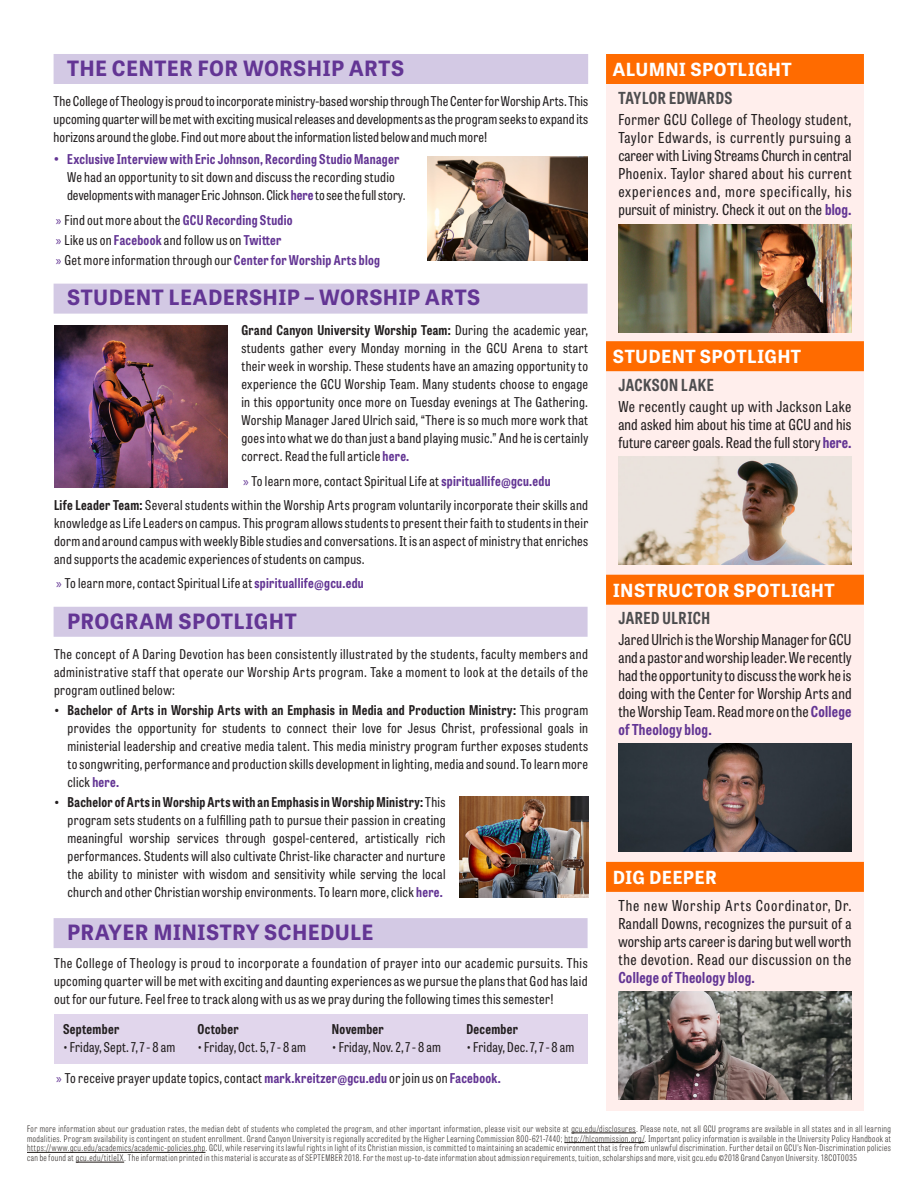
<style>
.page{position:relative;width:918px;height:1188px;background:#fff}
.page>*{position:absolute;margin:0;border:0;box-sizing:border-box;transform-origin:0 0}
.Header_Light_Purple{font:700 21px "Tablet Gothic";letter-spacing:.015em;color:#633594}
.Header_Light_Purple-2{font:700 18px "Tablet Gothic";letter-spacing:.02em;color:#fff}
.Accolades_subhead{font:700 16.5px "Tablet Gothic Condensed";letter-spacing:.03em;color:#4d4d4f}
.Body_condensed{font:15px/18px "Tablet Gothic Condensed";letter-spacing:.01em;color:#231f20;text-align:justify}
.Accolades_subhead-2{font:13.5px/18px "Tablet Gothic Condensed";letter-spacing:.025em;color:#231f20;text-align:justify}
.Body_condensed-2{font:13.5px/18px "Tablet Gothic Condensed";letter-spacing:.03em;color:#231f20;text-align:justify}
.Accolades_subhead-3{font:700 13.5px "Tablet Gothic Condensed";letter-spacing:.025em;color:#231f20}
.t1{font:100 9px/9.8px "Tablet Gothic Compressed";letter-spacing:.055em;color:#1d1714;text-align:justify}
.s1{font-weight:700;font-size:15px;color:#633594}
.s2{font-weight:700;color:#633594}
.s3{font-family:"Myriad Pro";color:#633594}
.s4{font-weight:700}
</style>
<div class="page">
<div style="left:54px;top:1014px;width:534px;height:50px;background:#e1d6ec"></div>
<div style="left:606px;top:54px;width:258px;height:1057px;background:#ffeeeb"></div>
<div style="left:606px;top:862px;width:258px;height:30px;background:#ff6b00"></div>
<div style="left:54px;top:918px;width:534px;height:30px;background:#d3c9e4"></div>
<div style="left:54px;top:284px;width:534px;height:30px;background:#d3c9e4"></div>
<div style="left:54px;top:54px;width:534px;height:30px;background:#d3c9e4"></div>
<div style="left:606px;top:341px;width:258px;height:30px;background:#ff6b00"></div>
<img style="left:618px;top:457px;width:234px;height:108px">
<div style="left:606px;top:54px;width:258px;height:30px;background:#ff6b00"></div>
<img style="left:618px;top:224px;width:234px;height:108px">
<div style="left:606px;top:575px;width:258px;height:30px;background:#ff6b00"></div>
<img style="left:618px;top:743px;width:234px;height:108px">
<img style="left:618px;top:992px;width:234px;height:108px">
<hr style="left:571px;top:1133px;width:65px;height:1px;background:#1d1714">
<hr style="left:564px;top:1142px;width:80px;height:1px;background:#1d1714">
<hr style="left:27px;top:1152px;width:178px;height:1px;background:#1d1714">
<hr style="left:76px;top:1162px;width:48px;height:1px;background:#1d1714">
<img style="left:427px;top:157px;width:161px;height:104px">
<img style="left:54px;top:325px;width:174px;height:163px">
<div style="left:54px;top:607px;width:534px;height:30px;background:#d3c9e4"></div>
<img style="left:459px;top:796px;width:129px;height:101px">
<p class="Header_Light_Purple" style="left:67px;top:53px;width:339px">THE CENTER FOR WORSHIP ARTS</p>
<p class="Accolades_subhead-2" style="left:54px;top:91px;width:536px">The College of Theology is proud to incorporate ministry-based worship through The Center for Worship Arts. This upcoming quarter will be met with exciting musical releases and developments as the program seeks to expand its horizons around the globe. Find out more about the information listed below and much more!</p>
<p class="Accolades_subhead-2" style="left:67px;top:150px;width:340px;text-align:left;text-indent:-14px"><span class="s1">•</span> <span class="s2">Exclusive Interview with Eric Johnson, Recording Studio Manager<br></span>We had an opportunity to sit down and discuss the recording studio developments with manager Eric Johnson. Click <span class="s2">here</span> to see the full story.</p>
<p class="Accolades_subhead-2" style="left:56px;top:211px;width:238px"><span class="s3">»</span> Find out more about the <span class="s2">GCU Recording Studio</span></p>
<p class="Accolades_subhead-2" style="left:56px;top:231px;width:227px"><span class="s3">»</span> Like us on <span class="s2">Facebook</span> and follow us on <span class="s2">Twitter</span></p>
<p class="Accolades_subhead-2" style="left:56px;top:251px;width:326px"><span class="s3">»</span> Get more information through our <span class="s2">Center for Worship Arts blog</span></p>
<p class="Header_Light_Purple" style="left:67px;top:283px;width:415px">STUDENT LEADERSHIP – WORSHIP ARTS</p>
<p class="Accolades_subhead-2" style="left:241px;top:321px;width:348px"><span class="s4">Grand Canyon University Worship Team:</span> During the academic year, students gather every Monday morning in the GCU Arena to start their week in worship. These students have an amazing opportunity to experience the GCU Worship Team. Many students choose to engage in this opportunity once more on Tuesday evenings at The Gathering.<br>Worship Manager Jared Ulrich said, “There is so much more work that goes into what we do than just a band playing music.” And he is certainly correct. Read the full article <span class="s2">here.</span></p>
<p class="Accolades_subhead-2" style="left:243px;top:472px;width:309px"><span class="s3">»</span> To learn more, contact Spiritual Life at <span class="s2">spirituallife@gcu.edu</span></p>
<p class="Accolades_subhead-2" style="left:54px;top:495px;width:536px"><span class="s4">Life Leader Team:</span> Several students within the Worship Arts program voluntarily incorporate their skills and knowledge as Life Leaders on campus. This program allows students to present their faith to students in their dorm and around campus with weekly Bible studies and conversations. It is an aspect of ministry that enriches and supports the academic experiences of students on campus.</p>
<p class="Accolades_subhead-2" style="left:56px;top:574px;width:309px"><span class="s3">»</span> To learn more, contact Spiritual Life at <span class="s2">spirituallife@gcu.edu</span></p>
<p class="Header_Light_Purple" style="left:67px;top:606px;width:231px">PROGRAM SPOTLIGHT</p>
<p class="Body_condensed-2" style="left:54px;top:644px;width:536px">The concept of A Daring Devotion has been consistently illustrated by the students, faculty members and administrative staff that operate our Worship Arts program. Take a moment to look at the details of the program outlined below:</p>
<p class="Accolades_subhead-2" style="left:68px;top:701px;width:522px;text-indent:-14px"><span class="s4">• Bachelor of Arts in Worship Arts with an Emphasis in Media and Production Ministry:</span> This program provides the opportunity for students to connect their love for Jesus Christ, professional goals in ministerial leadership and creative media talent. This media ministry program further exposes students to songwriting, performance and production skills development in lighting, media and sound. To learn more click <span class="s2">here.</span></p>
<p class="Accolades_subhead-2" style="left:68px;top:793px;width:380px;text-indent:-14px"><span class="s4">• Bachelor of Arts in Worship Arts with an Emphasis in Worship Ministry:</span> This program sets students on a fulfilling path to pursue their passion in creating meaningful worship services through gospel-centered, artistically rich performances. Students will also cultivate Christ-like character and nurture the ability to minister with wisdom and sensitivity while serving the local church and other Christian worship environments. To learn more, click <span class="s2">here.</span></p>
<p class="Header_Light_Purple" style="left:67px;top:917px;width:308px">PRAYER MINISTRY SCHEDULE</p>
<p class="Body_condensed-2" style="left:54px;top:954px;width:535px">The College of Theology is proud to incorporate a foundation of prayer into our academic pursuits. This upcoming quarter will be met with exciting and daunting experiences as we pursue the plans that God has laid out for our future. Feel free to track along with us as we pray during the following times this semester!</p>
<p class="Accolades_subhead-3" style="left:63px;top:1019px;width:58px">September</p>
<p class="Accolades_subhead-2" style="left:63px;top:1037px;width:114px">•Friday, Sept. 7, 7 - 8 am</p>
<p class="Accolades_subhead-3" style="left:198px;top:1019px;width:43px">October</p>
<p class="Accolades_subhead-2" style="left:198px;top:1037px;width:110px">•Friday, Oct. 5, 7 - 8 am</p>
<p class="Accolades_subhead-3" style="left:332px;top:1019px;width:53px">November</p>
<p class="Accolades_subhead-2" style="left:332px;top:1037px;width:110px">•Friday, Nov. 2, 7 - 8 am</p>
<p class="Accolades_subhead-3" style="left:466px;top:1019px;width:53px">December</p>
<p class="Accolades_subhead-2" style="left:466px;top:1037px;width:109px">•Friday, Dec. 7, 7 - 8 am</p>
<p class="Accolades_subhead-2" style="left:56px;top:1069px;width:446px"><span class="s3">»</span> To receive prayer update topics, contact <span class="s2">mark.kreitzer@gcu.edu</span> or join us on <span class="s2">Facebook.</span></p>
<p class="Header_Light_Purple-2" style="left:613px;top:57px;width:180px">ALUMNI SPOTLIGHT</p>
<p class="Accolades_subhead" style="left:618px;top:86px;width:116px">TAYLOR EDWARDS</p>
<p class="Body_condensed" style="left:618px;top:110px;width:235px">Former GCU College of Theology student, Taylor Edwards, is currently pursuing a career with Living Streams Church in central Phoenix. Taylor shared about his current experiences and, more specifically, his pursuit of ministry. Check it out on the <span class="s2">blog.</span></p>
<p class="Header_Light_Purple-2" style="left:613px;top:344px;width:190px">STUDENT SPOTLIGHT</p>
<p class="Accolades_subhead" style="left:618px;top:374px;width:97px">JACKSON LAKE</p>
<p class="Body_condensed" style="left:618px;top:397px;width:235px">We recently caught up with Jackson Lake and asked him about his time at GCU and his future career goals. Read the full story <span class="s2">here.</span></p>
<p class="Header_Light_Purple-2" style="left:613px;top:577px;width:223px">INSTRUCTOR SPOTLIGHT</p>
<p class="Accolades_subhead" style="left:618px;top:606px;width:93px">JARED ULRICH</p>
<p class="Body_condensed" style="left:618px;top:630px;width:235px">Jared Ulrich is the Worship Manager for GCU and a pastor and worship leader. We recently had the opportunity to discuss the work he is doing with the Center for Worship Arts and the Worship Team. Read more on the <span class="s2">College of Theology blog.</span></p>
<p class="Header_Light_Purple-2" style="left:613px;top:864px;width:105px">DIG DEEPER</p>
<p class="Body_condensed" style="left:618px;top:896px;width:235px">The new Worship Arts Coordinator, Dr.<br>Randall Downs, recognizes the pursuit of a worship arts career is daring but well worth the devotion. Read our discussion on the <span class="s2">College of Theology blog.</span></p>
<p class="t1" style="left:27px;top:1124px;width:866px">For more information about our graduation rates, the median debt of students who completed the program, and other important information, please visit our website at gcu.edu/disclosures. Please note, not all GCU programs are available in all states and in all learning modalities. Program availability is contingent on student enrollment. Grand Canyon University is regionally accredited by the Higher Learning Commission 800-621-7440; http://hlcommission.org/. Important policy information is available in the University Policy Handbook at https://www.gcu.edu/academics/academic-policies.php. GCU, while reserving its lawful rights in light of its Christian mission, is committed to maintaining an academic environment that is free from unlawful discrimination. Further detail on GCU’s Non-Discrimination policies can be found at gcu.edu/titleIX. The information printed in this material is accurate as of SEPTEMBER 2018. For the most up-to-date information about admission requirements, tuition, scholarships and more, visit gcu.edu ©2018 Grand Canyon University. 18COT0035</p>
</div>
